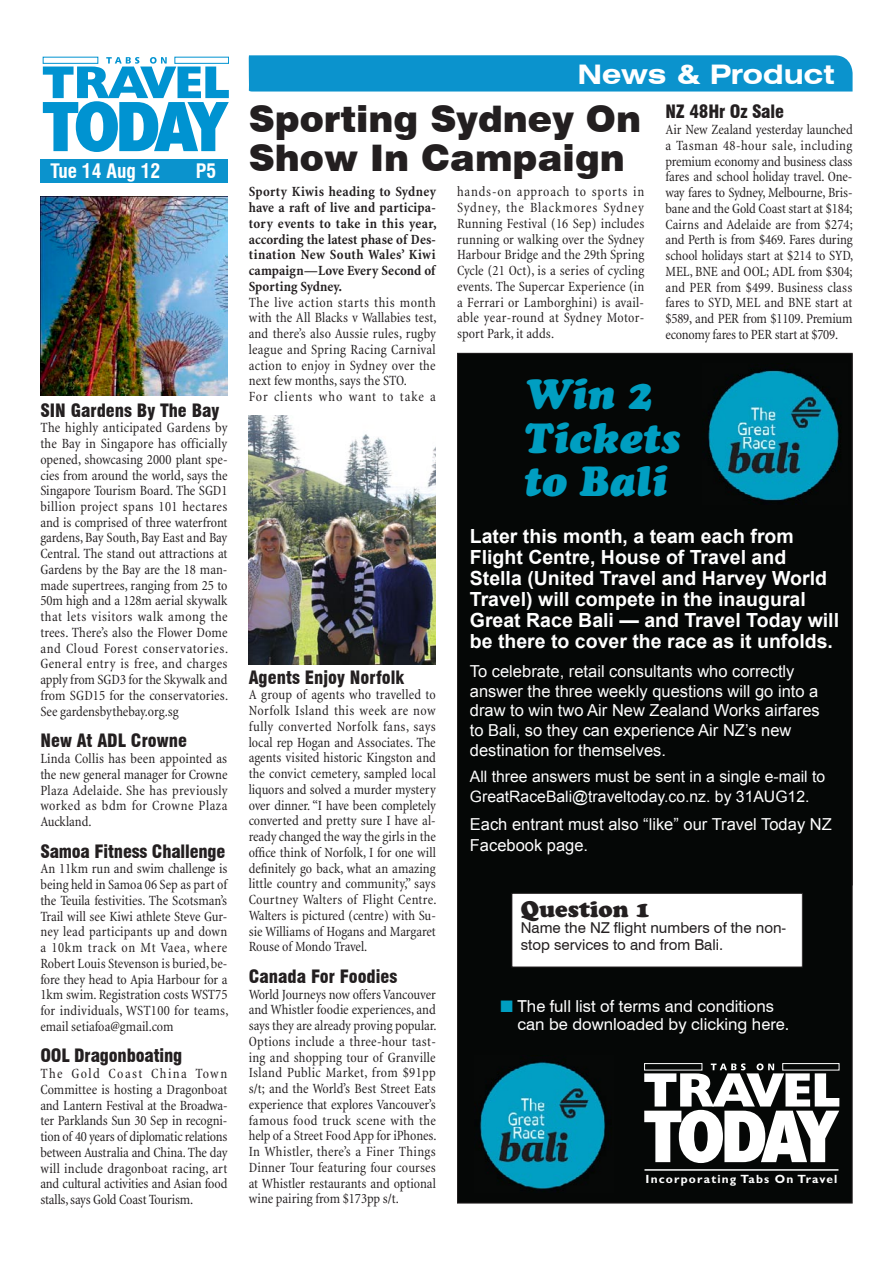
<style>
.page{position:relative;width:893px;height:1263px;background:#fff}
.page>*{position:absolute;margin:0;border:0;box-sizing:border-box;transform-origin:0 0}
.t1{font:italic 42px/43.5px "Cooper Black Std";color:#009ec1}
.t2{font:900 36.6px/38.1px "Swiss 721 BT";color:#231f20}
.t3{font:700 expanded 27px "Swiss 721 BT";color:#fff}
.t4{font:22.5px "Cooper Black Std";color:#231f20}
.t5{font:700 19.5px/21px "Arial";color:#fff}
.t6{font:700 condensed 19.5px "Swiss 721 BT";color:#fff}
.t7{font:900 condensed 18px "Swiss 721 BT";color:#231f20}
.t8{font:16.5px/19.8px "Arial";color:#fff}
.t9{font:16.5px/18px "Swiss 721 BT";color:#fff}
.t10{font:15.75px/19.8px "Arial";color:#fff}
.t11{font:15px/16.5px "Swiss 721 BT";color:#231f20}
.t12{font:condensed 14.25px/15.8px "Minion";letter-spacing:.005em;color:#231f20;text-align:justify}
.t13{font:700 condensed 14.25px/15.8px "Minion";letter-spacing:.01em;color:#231f20;text-align:justify}
.t14{font:700 12px "Gill Sans";letter-spacing:.1em;color:#fff}
.s1{color:#009ec1}
</style>
<div class="page">
<svg style="left:43px;top:57px;width:186px;height:95px"></svg>
<div style="left:40px;top:159px;width:187px;height:24px;background:#0b93cd"></div>
<div style="left:248px;top:55px;width:605px;height:37px;background:#0b93cd"></div>
<img style="left:40px;top:196px;width:187px;height:199px">
<img style="left:249px;top:415px;width:187px;height:250px">
<div style="left:457px;top:353px;width:395px;height:850px;background:#050706"></div>
<img style="left:480px;top:1061px;width:126px;height:129px">
<img style="left:708px;top:370px;width:131px;height:135px">
<div style="left:512px;top:893px;width:290px;height:74px;background:#fff"></div>
<div style="left:511px;top:893px;width:292px;height:74px;border:1px solid #231f20"></div>
<svg style="left:644px;top:1063px;width:195px;height:100px"></svg>
<div style="left:644px;top:1063px;width:58px;height:7px;border:1px solid #fff"></div>
<div style="left:782px;top:1063px;width:57px;height:7px;border:1px solid #fff"></div>
<hr style="left:644px;top:1169px;width:194px;height:2px;background:#fff">
<h3 class="t6" style="left:50px;top:159px;width:111px">Tue 14 Aug 12</h3>
<h3 class="t6" style="left:196px;top:159px;width:22px">P5</h3>
<p class="t7" style="left:40px;top:399px;width:181px">SIN Gardens By The Bay</p>
<p class="t12" style="left:40px;top:420px;width:189px">The highly anticipated Gardens by the Bay in Singapore has officially opened, showcasing 2000 plant spe&shy;cies from around the world, says the Singapore Tourism Board. The SGD1 billion project spans 101 hectares and is comprised of three waterfront gardens, Bay South, Bay East and Bay Central. The stand out attractions at Gardens by the Bay are the 18 man&shy;made supertrees, ranging from 25 to 50m high and a 128m aerial skywalk that lets visitors walk among the trees. There’s also the Flower Dome and Cloud Forest conservatories.<br>General entry is free, and charges apply from SGD3 for the Skywalk and from SGD15 for the conservatories.<br>See gardensbythebay.org.sg</p>
<p class="t7" style="left:40px;top:730px;width:148px">New At ADL Crowne</p>
<p class="t12" style="left:40px;top:751px;width:189px">Linda Collis has been appointed as the new general manager for Crowne Plaza Adelaide. She has previously worked as bdm for Crowne Plaza Auckland.</p>
<p class="t7" style="left:40px;top:840px;width:187px">Samoa Fitness Challenge</p>
<p class="t12" style="left:40px;top:861px;width:190px">An 11km run and swim challenge is being held in Samoa 06 Sep as part of the Teuila festivities. The Scotsman’s Trail will see Kiwi athlete Steve Gur&shy;ney lead participants up and down a 10km track on Mt Vaea, where Robert Louis Stevenson is buried, be&shy;fore they head to Apia Harbour for a 1km swim. Registration costs WST75 for individuals, WST100 for teams, email setiafoa@gmail.com</p>
<p class="t7" style="left:40px;top:1045px;width:144px">OOL Dragonboating</p>
<p class="t12" style="left:40px;top:1066px;width:189px">The Gold Coast China Town Committee is hosting a Dragonboat and Lantern Festival at the Broadwa&shy;ter Parklands Sun 30 Sep in recogni&shy;tion of 40 years of diplomatic relations between Australia and China. The day will include dragonboat racing, art and cultural activities and Asian food stalls, says Gold Coast Tourism.</p>
<h3 class="t3" style="left:577px;top:58px;width:259px">News &amp; Product</h3>
<p class="t7" style="left:665px;top:101px;width:120px">NZ 48Hr Oz Sale</p>
<p class="t12" style="left:665px;top:122px;width:189px">Air New Zealand yesterday launched a Tasman 48-hour sale, including premium economy and business class fares and school holiday travel. One&shy;way fares to Sydney, Melbourne, Bris&shy;bane and the Gold Coast start at $184; Cairns and Adelaide are from $274; and Perth is from $469. Fares during school holidays start at $214 to SYD, MEL, BNE and OOL; ADL from $304; and PER from $499. Business class fares to SYD, MEL and BNE start at $589, and PER from $1109. Premium economy fares to PER start at $709.</p>
<h2 class="t2" style="left:249px;top:100px;width:394px">Sporting Sydney On<br>Show In Campaign</h2>
<p class="t12" style="left:457px;top:184px;width:189px">hands-on approach to sports in Sydney, the Blackmores Sydney Running Festival (16 Sep) includes running or walking over the Sydney Harbour Bridge and the 29th Spring Cycle (21 Oct), is a series of cycling events. The Supercar Experience (in a Ferrari or Lamborghini) is avail&shy;able year-round at Sydney Motor&shy;sport Park, it adds.</p>
<p class="t13" style="left:249px;top:184px;width:189px">Sporty Kiwis heading to Sydney have a raft of live and participa&shy;tory events to take in this year, according the latest phase of Des&shy;tination New South Wales’ Kiwi campaign—Love Every Second of Sporting Sydney.</p>
<p class="t12" style="left:249px;top:295px;width:189px;text-align:left">The live action starts this month with the All Blacks v Wallabies test, and there’s also Aussie rules, rugby league and Spring Racing Carnival action to enjoy in Sydney over the next few months, says the STO.<br>For clients who want to take a</p>
<h1 class="t1" style="left:523px;top:372px;width:158px">Win 2<br>Tickets to Bali</h1>
<h3 class="t5" style="left:470px;top:527px;width:371px">Later this month, a team each from Flight Centre, House of Travel and Stella (United Travel and Harvey World Travel) will compete in the inaugural Great Race Bali — and Travel Today will be there to cover the race as it unfolds.</h3>
<p class="t8" style="left:470px;top:661px;width:351px">To celebrate, retail consultants who correctly answer the three weekly questions will go into a draw to win two Air New Zealand Works airfares to Bali, so they can experience Air NZ’s new destination for themselves.</p>
<p class="t10" style="left:470px;top:766px;width:357px">All three answers must be sent in a single e-mail to<br>GreatRaceBali@traveltoday.co.nz. by 31AUG12.</p>
<p class="t8" style="left:470px;top:813px;width:363px;line-height:21.6px">Each entrant must also “like” our Travel Today NZ<br>Facebook page.</p>
<p class="t7" style="left:249px;top:666px;width:157px">Agents Enjoy Norfolk</p>
<p class="t12" style="left:249px;top:687px;width:189px">A group of agents who travelled to Norfolk Island this week are now fully converted Norfolk fans, says local rep Hogan and Associates. The agents visited historic Kingston and the convict cemetery, sampled local liquors and solved a murder mystery over dinner. “I have been completely converted and pretty sure I have al&shy;ready changed the way the girls in the office think of Norfolk, I for one will definitely go back, what an amazing little country and community,” says Courtney Walters of Flight Centre.<br>Walters is pictured (centre) with Su&shy;sie Williams of Hogans and Margaret Rouse of Mondo Travel.</p>
<p class="t7" style="left:249px;top:965px;width:150px">Canada For Foodies</p>
<p class="t12" style="left:249px;top:986px;width:189px">World Journeys now offers Vancouver and Whistler foodie experiences, and says they are already proving popular.<br>Options include a three-hour tast&shy;ing and shopping tour of Granville Island Public Market, from $91pp s/t; and the World’s Best Street Eats experience that explores Vancouver’s famous food truck scene with the help of a Street Food App for iPhones.<br>In Whistler, there’s a Finer Things Dinner Tour featuring four courses at Whistler restaurants and optional wine pairing from $173pp s/t.</p>
<h3 class="t4" style="left:521px;top:895px;width:131px">Question 1</h3>
<p class="t11" style="left:521px;top:919px;width:267px">Name the NZ flight numbers of the non&shy;stop services to and from Bali.</p>
<p class="t9" style="left:517px;top:997px;width:273px;text-indent:-17px"><span class="s1">■</span> The full list of terms and conditions can be downloaded by clicking here.</p>
<p class="t14" style="left:645px;top:1172px;width:193px">Incorporating Tabs On Travel</p>
</div>
